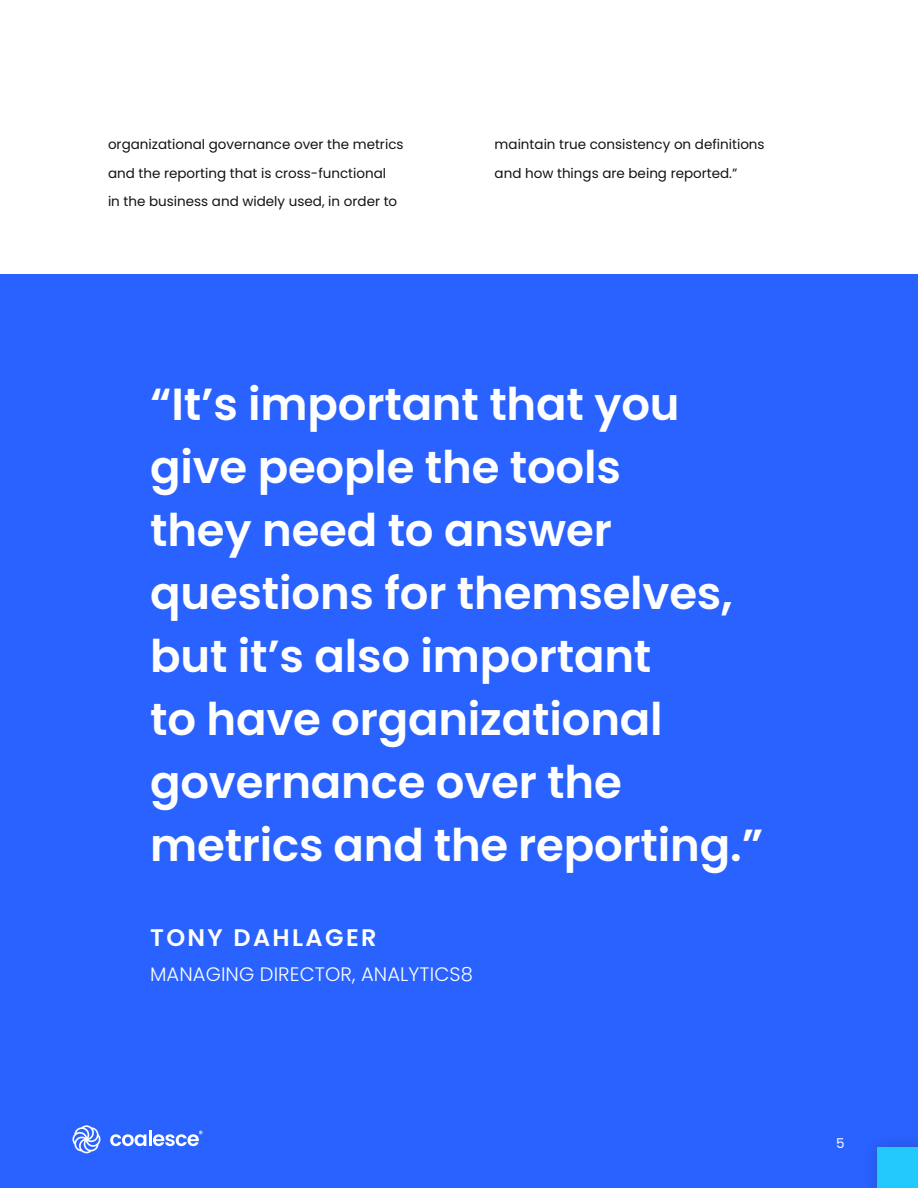
<style>
.page{position:relative;width:918px;height:1188px;background:#fff}
.page>*{position:absolute;margin:0;border:0;box-sizing:border-box;transform-origin:0 0}
.t1{font:600 45px/63px "Poppins";letter-spacing:-.005em;color:#fff}
.t2{font:600 24px "Poppins";letter-spacing:.1em;color:#fff}
.t3{font:300 19.5px "Poppins";letter-spacing:.005em;color:#fff}
.t4{font:13.5px/28.5px "Poppins";color:#131313}
.t5{font:13.5px "Poppins";color:#fff}
</style>
<div class="page">
<div style="left:0;top:274px;width:918px;height:914px;background:#2962ff"></div>
<div style="left:862px;top:1132px;width:56px;height:56px;background:#131313;opacity:.2"></div>
<div style="left:878px;top:1148px;width:40px;height:40px;background:#22c9fc"></div>
<svg style="left:110px;top:1134px;width:36px;height:12px"></svg>
<hr style="left:149px;top:1131px;width:3px;height:15px;background:#fff">
<svg style="left:72px;top:1125px;width:28px;height:28px"></svg>
<svg style="left:153px;top:1131px;width:50px;height:15px"></svg>
<p class="t4" style="left:108px;top:130px;width:297px">organizational governance over the metrics and the reporting that is cross-functional<br>in the business and widely used, in order to</p>
<p class="t4" style="left:495px;top:130px;width:272px">maintain true consistency on definitions and how things are being reported.”</p>
<h1 class="t1" style="left:150px;top:373px;width:615px">“It’s important that you give people the tools<br>they need to answer questions for themselves, but it’s also important<br>to have organizational governance over the metrics and the reporting.”</h1>
<h2 class="t2" style="left:150px;top:924px;width:228px">TONY DAHLAGER</h2>
<h3 class="t3" style="left:150px;top:963px;width:324px">MANAGING DIRECTOR, ANALYTICS8</h3>
<p class="t5" style="left:836px;top:1135px;width:10px">5</p>
</div>
